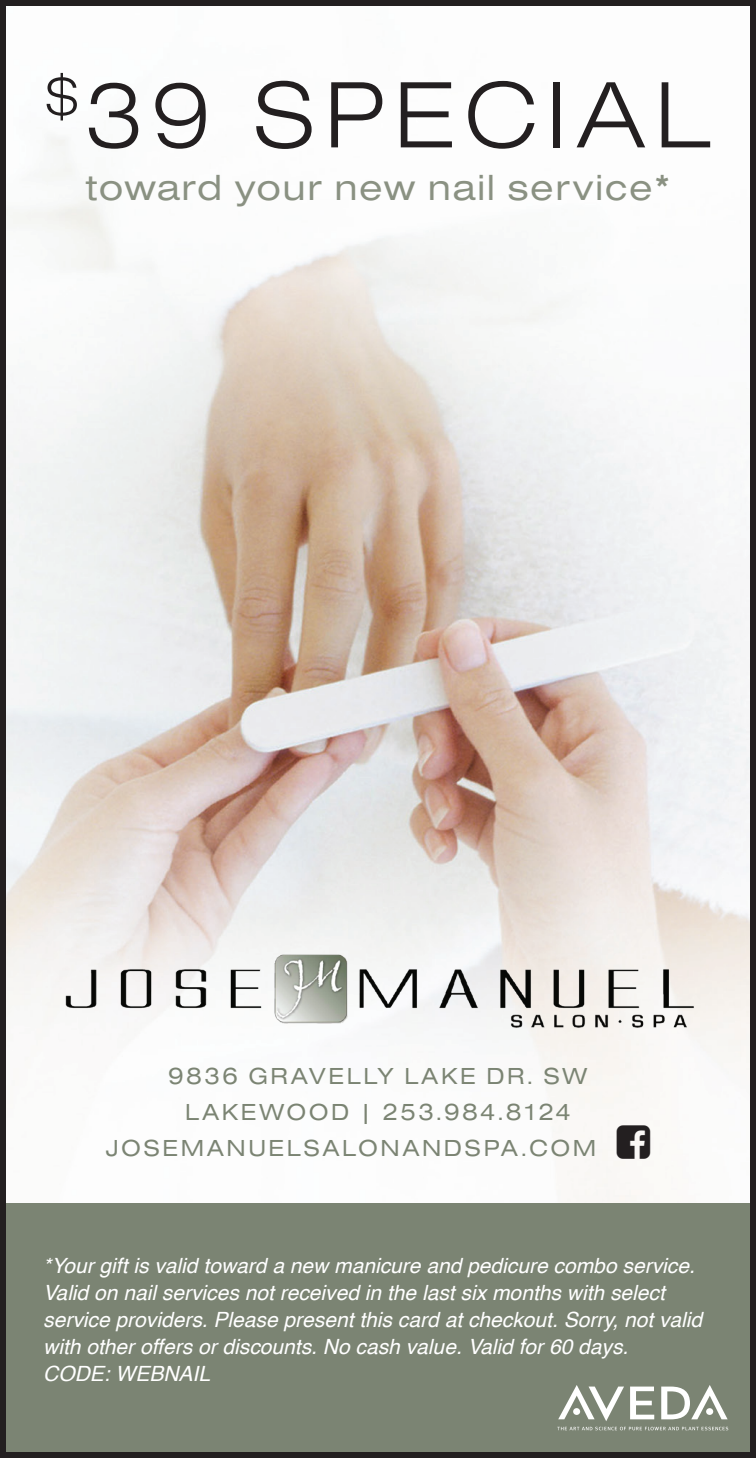
<style>
.page{position:relative;width:756px;height:1458px;background:#fff}
.page>*{position:absolute;margin:0;border:0;box-sizing:border-box;transform-origin:0 0}
.t1{font:97.5px "Nimbus Sans Becker T Lig Ext";letter-spacing:.075em;color:#231f20}
.t2{font:37.8px "Nimbus Sans DOT Regu Exte";letter-spacing:.04em;color:#8a9182}
.t3{font:24px "Nimbus Sans DOT Regu Exte";letter-spacing:.105em;color:#7b8473}
.t4{font:italic 21px/27px "Helvetica";color:#fff}
</style>
<div class="page">
<img style="left:7px;top:137px;width:742px;height:1067px">
<div style="left:0;top:1204px;width:756px;height:254px;background:#7b8473"></div>
<svg style="left:557px;top:1385px;width:171px;height:45px"></svg>
<div style="left:0;top:0;width:756px;height:1458px;border:6px solid #231f20"></div>
<img style="left:41px;top:908px;width:674px;height:138px">
<svg style="left:617px;top:1126px;width:33px;height:33px"></svg>
<h1 class="t1" style="left:44px;top:61px;width:669px"><sup>$</sup>39 SPECIAL</h1>
<h2 class="t2" style="left:86px;top:167px;width:586px">toward your new nail service*</h2>
<p class="t3" style="left:168px;top:1063px;width:421px">9836 GRAVELLY LAKE DR. SW</p>
<p class="t3" style="left:185px;top:1099px;width:387px">LAKEWOOD | 253.984.8124</p>
<p class="t3" style="left:106px;top:1135px;width:492px">JOSEMANUELSALONANDSPA.COM</p>
<p class="t4" style="left:43px;top:1252px;width:661px">*Your gift is valid toward a new manicure and pedicure combo service.<br>Valid on nail services not received in the last six months with select service providers. Please present this card at checkout. Sorry, not valid with other offers or discounts. No cash value. Valid for 60 days.<br>CODE: WEBNAIL</p>
</div>
